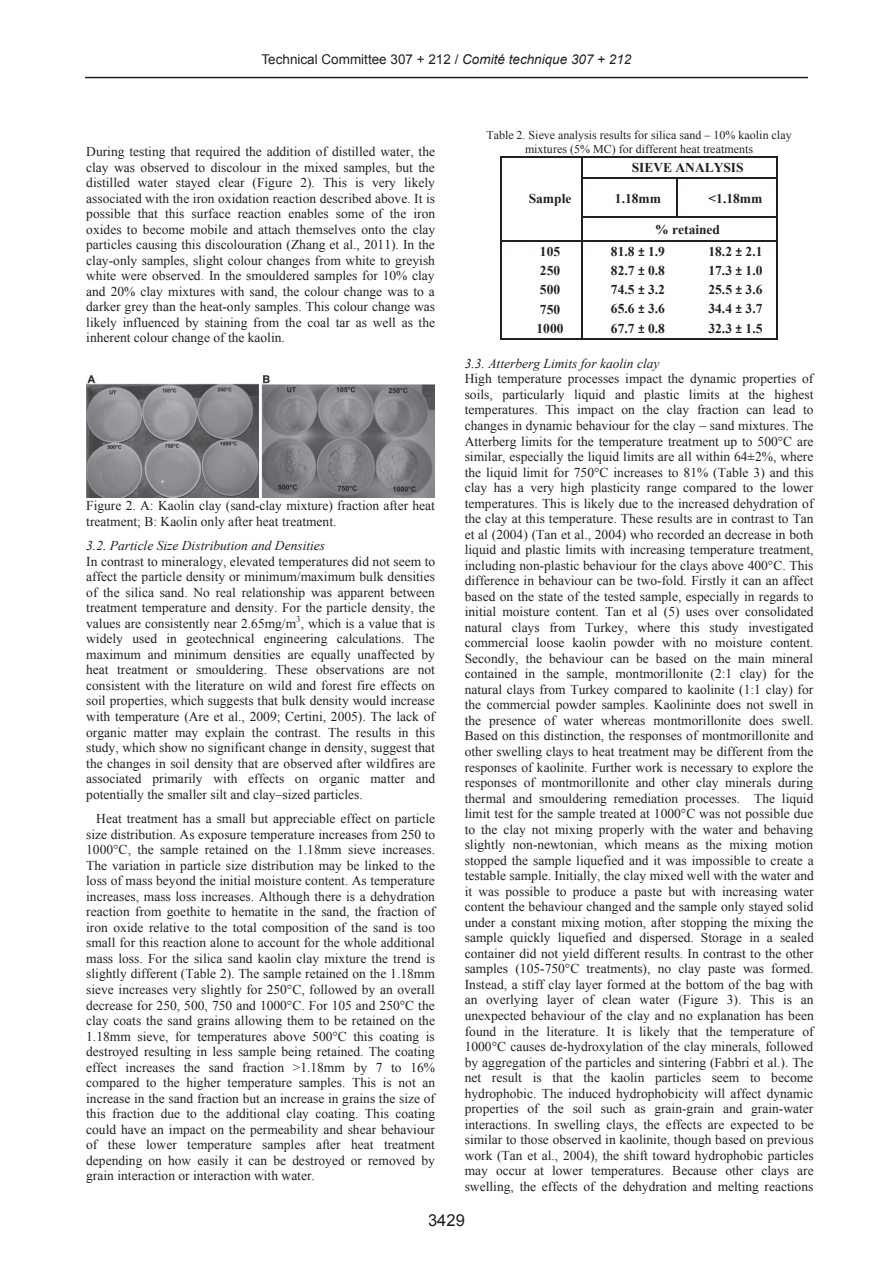
<style>
.page{position:relative;width:893px;height:1263px;background:#fff}
.page>*{position:absolute;margin:0;border:0;box-sizing:border-box;transform-origin:0 0}
.t1{font:16.5px "Arial";color:#231f20}
.t2{font:13.5px/15.5px "Times New Roman";color:#231f20;text-align:justify}
.t3{font:700 13.5px "Times New Roman";color:#231f20}
.t4{font:italic 13.5px "Times New Roman";color:#231f20}
.t5{font:13.5px "Arial";color:#231f20}
.t6{font:12px/13.8px "Times New Roman";color:#231f20;text-align:center}
.s1{font-style:italic}
.s2{color:#737477}
.s3{font-family:"Calibri"}
</style>
<div class="page">
<hr style="left:85px;top:77px;width:723px;height:1px;background:#231f20">
<img style="left:86px;top:375px;width:349px;height:123px">
<hr style="left:501px;top:156px;width:80px;height:1px;background:#231f20">
<hr style="left:582px;top:156px;width:194px;height:1px;background:#231f20">
<svg style="left:501px;top:157px;width:1px;height:22px"></svg>
<svg style="left:581px;top:156px;width:1px;height:23px"></svg>
<hr style="left:582px;top:178px;width:95px;height:1px;background:#231f20">
<hr style="left:678px;top:178px;width:98px;height:1px;background:#231f20">
<svg style="left:776px;top:156px;width:1px;height:23px"></svg>
<hr style="left:501px;top:179px;width:1px;height:37px;background:#231f20">
<hr style="left:581px;top:179px;width:1px;height:37px;background:#231f20">
<hr style="left:677px;top:179px;width:1px;height:37px;background:#231f20">
<hr style="left:776px;top:179px;width:1px;height:37px;background:#231f20">
<hr style="left:582px;top:216px;width:194px;height:2px;background:#231f20">
<hr style="left:502px;top:240px;width:79px;height:2px;background:#231f20">
<hr style="left:582px;top:240px;width:194px;height:2px;background:#231f20">
<svg style="left:501px;top:216px;width:1px;height:123px"></svg>
<hr style="left:501px;top:339px;width:80px;height:1px;background:#231f20">
<svg style="left:581px;top:216px;width:1px;height:124px"></svg>
<hr style="left:582px;top:339px;width:95px;height:1px;background:#231f20">
<hr style="left:676px;top:339px;width:100px;height:1px;background:#231f20">
<svg style="left:776px;top:216px;width:1px;height:124px"></svg>
<p class="t5" style="left:261px;top:54px;width:371px">Technical Committee 307 + 212 / <span class="s1">Comité technique 307 + 212</span></p>
<p class="t2" style="left:86px;top:145px;width:350px">During testing that required the addition of distilled water, the clay was observed to discolour in the mixed samples, but the distilled water stayed clear (Figure 2). This is very likely associated with the iron oxidation reaction described above. It is possible that this surface reaction enables some of the iron oxides to become mobile and attach themselves onto the clay particles causing this discolouration (Zhang et al., 2011). In the clay-only samples, slight colour changes from white to greyish white were observed<span class="s2">.</span> In the smouldered samples for 10% clay and 20% clay mixtures with sand, the colour change was to a darker grey than the heat-only samples. This colour change was likely influenced by staining from the coal tar as well as the inherent colour change of the kaolin.</p>
<p class="t2" style="left:86px;top:499px;width:350px">Figure 2. A: Kaolin clay (sand-clay mixture) fraction after heat treatment; B: Kaolin only after heat treatment.</p>
<p class="t4" style="left:86px;top:541px;width:240px">3.2. Particle Size Distribution and Densities</p>
<p class="t2" style="left:86px;top:555px;width:351px">In contrast to mineralogy, elevated temperatures did not seem to affect the particle density or minimum/maximum bulk densities of the silica sand. No real relationship was apparent between treatment temperature and density. For the particle density, the values are consistently near 2.65mg/m<sup>3</sup>, which is a value that is widely used in geotechnical engineering calculations. The maximum and minimum densities are equally unaffected by heat treatment or smouldering. These observations are not consistent with the literature on wild and forest fire effects on soil properties, which suggests that bulk density would increase with temperature (Are et al., 2009; Certini, 2005). The lack of organic matter may explain the contrast. The results in this study, which show no significant change in density, suggest that the changes in soil density that are observed after wildfires are associated primarily with effects on organic matter and potentially the smaller silt and clay–sized particles.</p>
<p class="t2" style="left:86px;top:812px;width:351px;text-indent:10px">Heat treatment has a small but appreciable effect on particle size distribution. As exposure temperature increases from 250 to 1000°C, the sample retained on the 1.18mm sieve increases.<br>The variation in particle size distribution may be linked to the loss of mass beyond the initial moisture content. As temperature increases, mass loss increases. Although there is a dehydration reaction from goethite to hematite in the sand, the fraction of iron oxide relative to the total composition of the sand is too small for this reaction alone to account for the whole additional mass loss. For the silica sand kaolin clay mixture the trend is slightly different (Table 2). The sample retained on the 1.18mm sieve increases very slightly for 250°C, followed by an overall decrease for 250, 500, 750 and 1000°C. For 105 and 250°C the clay coats the sand grains allowing them to be retained on the 1.18mm sieve, for temperatures above 500°C this coating is destroyed resulting in less sample being retained. The coating effect increases the sand fraction &gt;1.18mm by 7 to 16% compared to the higher temperature samples. This is not an increase in the sand fraction but an increase in grains the size of this fraction due to the additional clay coating. This coating could have an impact on the permeability and shear behaviour of these lower temperature samples after heat treatment depending on how easily it can be destroyed or removed by grain interaction or interaction with water.</p>
<p class="t6" style="left:486px;top:129px;width:307px">Table 2. Sieve analysis results for silica sand – 10% kaolin clay mixtures (5% MC) for different heat treatments</p>
<p class="t3" style="left:632px;top:163px;width:114px">SIEVE ANALYSIS</p>
<p class="t3" style="left:529px;top:194px;width:44px">Sample</p>
<p class="t3" style="left:615px;top:193px;width:48px">1.18mm</p>
<p class="t3" style="left:709px;top:193px;width:55px">&lt;1.18mm</p>
<p class="t3" style="left:655px;top:225px;width:66px">% retained</p>
<p class="t3" style="left:540px;top:247px;width:22px">105</p>
<p class="t3" style="left:611px;top:247px;width:56px">81.8 <span class="s3">±</span> 1.9</p>
<p class="t3" style="left:708px;top:247px;width:56px">18.2 <span class="s3">±</span> 2.1</p>
<p class="t3" style="left:540px;top:266px;width:22px">250</p>
<p class="t3" style="left:611px;top:266px;width:56px">82.7 <span class="s3">±</span> 0.8</p>
<p class="t3" style="left:708px;top:266px;width:56px">17.3 <span class="s3">±</span> 1.0</p>
<p class="t3" style="left:540px;top:285px;width:22px">500</p>
<p class="t3" style="left:611px;top:285px;width:56px">74.5 <span class="s3">±</span> 3.2</p>
<p class="t3" style="left:708px;top:285px;width:56px">25.5 <span class="s3">±</span> 3.6</p>
<p class="t3" style="left:540px;top:304px;width:22px">750</p>
<p class="t3" style="left:611px;top:304px;width:56px">65.6 <span class="s3">±</span> 3.6</p>
<p class="t3" style="left:708px;top:304px;width:56px">34.4 <span class="s3">±</span> 3.7</p>
<p class="t3" style="left:537px;top:324px;width:28px">1000</p>
<p class="t3" style="left:611px;top:324px;width:56px">67.7 <span class="s3">±</span> 0.8</p>
<p class="t3" style="left:708px;top:324px;width:56px">32.3 <span class="s3">±</span> 1.5</p>
<p class="t4" style="left:465px;top:358px;width:196px">3.3. Atterberg Limits for kaolin clay</p>
<p class="t2" style="left:465px;top:372px;width:351px">High temperature processes impact the dynamic properties of soils, particularly liquid and plastic limits at the highest temperatures. This impact on the clay fraction can lead to changes in dynamic behaviour for the clay – sand mixtures. The Atterberg limits for the temperature treatment up to 500°C are similar, especially the liquid limits are all within 64±2%, where the liquid limit for 750°C increases to 81% (Table 3) and this clay has a very high plasticity range compared to the lower temperatures. This is likely due to the increased dehydration of the clay at this temperature. These results are in contrast to Tan et al (2004) (Tan et al., 2004) who recorded an decrease in both liquid and plastic limits with increasing temperature treatment, including non-plastic behaviour for the clays above 400°C. This difference in behaviour can be two-fold. Firstly it can an affect based on the state of the tested sample, especially in regards to initial moisture content. Tan et al (5) uses over consolidated natural clays from Turkey, where this study investigated commercial loose kaolin powder with no moisture content.<br>Secondly, the behaviour can be based on the main mineral contained in the sample, montmorillonite (2:1 clay) for the natural clays from Turkey compared to kaolinite (1:1 clay) for the commercial powder samples. Kaolininte does not swell in the presence of water whereas montmorillonite does swell.<br>Based on this distinction, the responses of montmorillonite and other swelling clays to heat treatment may be different from the responses of kaolinite. Further work is necessary to explore the responses of montmorillonite and other clay minerals during thermal and smouldering remediation processes. The liquid limit test for the sample treated at 1000°C was not possible due to the clay not mixing properly with the water and behaving slightly non-newtonian, which means as the mixing motion stopped the sample liquefied and it was impossible to create a testable sample. Initially, the clay mixed well with the water and it was possible to produce a paste but with increasing water content the behaviour changed and the sample only stayed solid under a constant mixing motion, after stopping the mixing the sample quickly liquefied and dispersed. Storage in a sealed container did not yield different results. In contrast to the other samples (105-750°C treatments), no clay paste was formed.<br>Instead, a stiff clay layer formed at the bottom of the bag with an overlying layer of clean water (Figure 3). This is an unexpected behaviour of the clay and no explanation has been found in the literature. It is likely that the temperature of 1000°C causes de-hydroxylation of the clay minerals, followed by aggregation of the particles and sintering (Fabbri et al.). The net result is that the kaolin particles seem to become hydrophobic. The induced hydrophobicity will affect dynamic properties of the soil such as grain-grain and grain-water interactions. In swelling clays, the effects are expected to be similar to those observed in kaolinite, though based on previous work (Tan et al., 2004), the shift toward hydrophobic particles may occur at lower temperatures. Because other clays are swelling, the effects of the dehydration and melting reactions</p>
<p class="t1" style="left:428px;top:1214px;width:38px">3429</p>
</div>
